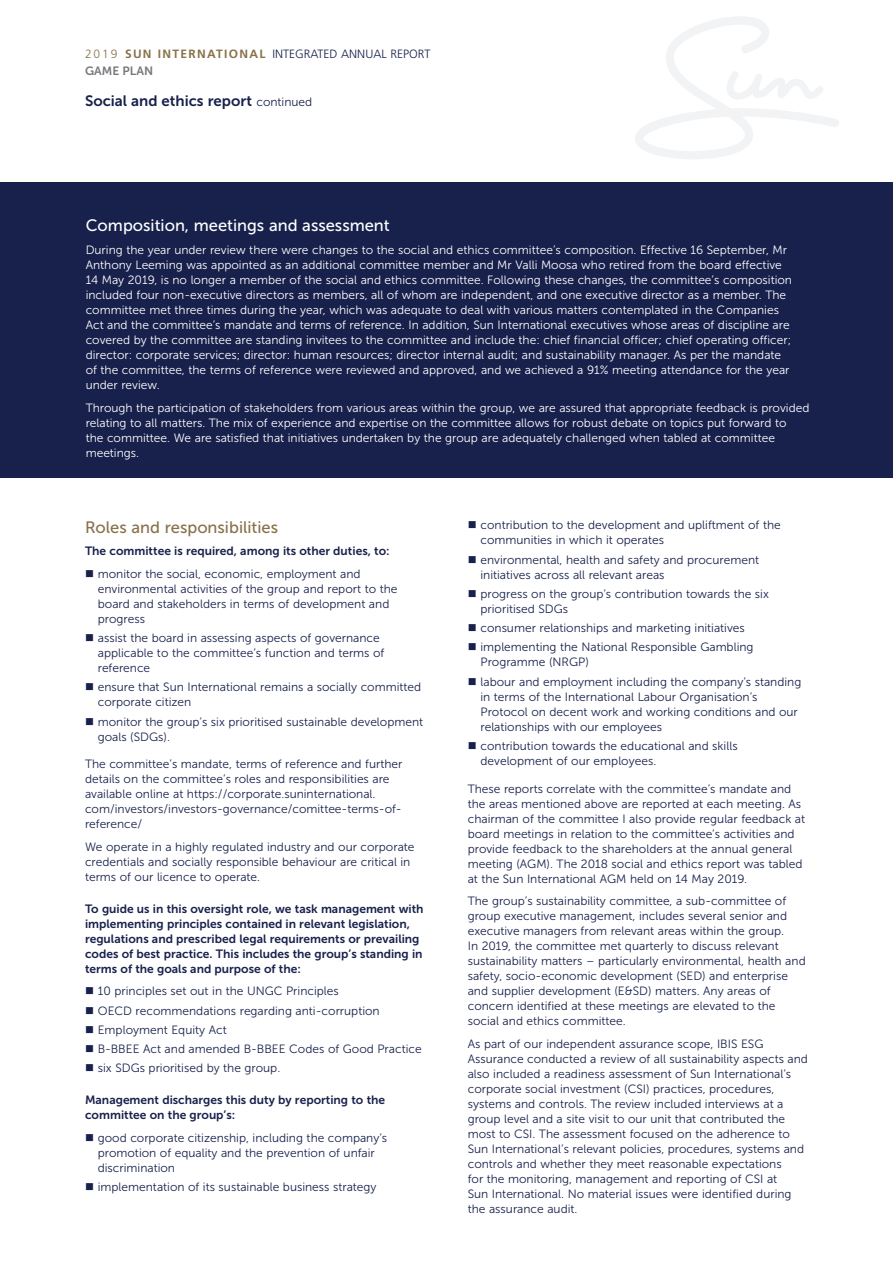
<style>
.page{position:relative;width:893px;height:1263px;background:#fff}
.page>*{position:absolute;margin:0;border:0;box-sizing:border-box;transform-origin:0 0}
.t1{font:16.5px "Museo Sans 500";color:#fff}
.t2{font:16.5px "Museo Sans 500";color:#88724a}
.t3{font:15px "Museo Sans 700";color:#18214c}
.t4{font:12px/15px "Museo Sans 300";color:#18214c}
.t5{font:12px/15px "Museo Sans 300";color:#fff}
.t6{font:12px/15px "Museo Sans 700";color:#18214c}
.t7{font:300 12px "Frutiger";color:#18214c}
.t8{font:12px "Museo Sans 700";color:#76787b}
.s1{color:#88724a}
.s2{font-weight:700;color:#88724a}
.s3{font-family:"Museo Sans 300";font-size:12px}
</style>
<div class="page">
<svg style="left:635px;top:17px;width:204px;height:142px"></svg>
<div style="left:0;top:183px;width:893px;height:295px;background:#18214c"></div>
<p class="t7" style="left:85px;top:47px;width:347px"><span class="s1">2019</span> <span class="s2">SUN INTERNATIONAL</span> INTEGRATED ANNUAL REPORT</p>
<p class="t8" style="left:85px;top:64px;width:70px">GAME PLAN</p>
<p class="t3" style="left:85px;top:92px;width:229px">Social and ethics report <span class="s3">continued</span></p>
<h1 class="t1" style="left:86px;top:217px;width:306px">Composition, meetings and assessment</h1>
<p class="t5" style="left:86px;top:243px;width:708px">During the year under review there were changes to the social and ethics committee’s composition. Effective 16 September, Mr Anthony Leeming was appointed as an additional committee member and Mr Valli Moosa who retired from the board effective 14 May 2019, is no longer a member of the social and ethics committee. Following these changes, the committee’s composition included four non-executive directors as members, all of whom are independent, and one executive director as a member. The committee met three times during the year, which was adequate to deal with various matters contemplated in the Companies Act and the committee’s mandate and terms of reference. In addition, Sun International executives whose areas of discipline are covered by the committee are standing invitees to the committee and include the: chief financial officer; chief operating officer; director: corporate services; director: human resources; director internal audit; and sustainability manager. As per the mandate of the committee, the terms of reference were reviewed and approved, and we achieved a 91% meeting attendance for the year under review.</p>
<p class="t5" style="left:86px;top:400px;width:725px">Through the participation of stakeholders from various areas within the group, we are assured that appropriate feedback is provided relating to all matters. The mix of experience and expertise on the committee allows for robust debate on topics put forward to<br>the committee. We are satisfied that initiatives undertaken by the group are adequately challenged when tabled at committee meetings.</p>
<h1 class="t2" style="left:85px;top:518px;width:195px">Roles and responsibilities</h1>
<p class="t6" style="left:85px;top:544px;width:306px">The committee is required, among its other duties, to:</p>
<p class="t4" style="left:98px;top:566px;width:301px;text-indent:-13px">■ monitor the social, economic, employment and environmental activities of the group and report to the board and stakeholders in terms of development and progress</p>
<p class="t4" style="left:98px;top:631px;width:288px;text-indent:-13px">■ assist the board in assessing aspects of governance applicable to the committee’s function and terms of reference</p>
<p class="t4" style="left:98px;top:680px;width:325px;text-indent:-13px">■ ensure that Sun International remains a socially committed corporate citizen</p>
<p class="t4" style="left:98px;top:714px;width:327px;text-indent:-13px">■ monitor the group’s six prioritised sustainable development goals (SDGs).</p>
<p class="t4" style="left:85px;top:757px;width:319px">The committee’s mandate, terms of reference and further details on the committee’s roles and responsibilities are available online at https://corporate.suninternational. com/investors/investors-governance/comittee-terms-of&shy;reference/</p>
<p class="t4" style="left:85px;top:839px;width:331px">We operate in a highly regulated industry and our corporate credentials and socially responsible behaviour are critical in terms of our licence to operate.</p>
<p class="t6" style="left:85px;top:901px;width:340px">To guide us in this oversight role, we task management with implementing principles contained in relevant legislation, regulations and prescribed legal requirements or prevailing codes of best practice. This includes the group’s standing in terms of the goals and purpose of the:</p>
<p class="t4" style="left:85px;top:984px;width:255px">■ 10 principles set out in the UNGC Principles</p>
<p class="t4" style="left:85px;top:1003px;width:296px">■ OECD recommendations regarding anti-corruption</p>
<p class="t4" style="left:85px;top:1022px;width:143px">■ Employment Equity Act</p>
<p class="t4" style="left:85px;top:1041px;width:338px">■ B-BBEE Act and amended B-BBEE Codes of Good Practice</p>
<p class="t4" style="left:85px;top:1061px;width:197px">■ six SDGs prioritised by the group.</p>
<p class="t6" style="left:85px;top:1093px;width:302px">Management discharges this duty by reporting to the committee on the group’s:</p>
<p class="t4" style="left:98px;top:1130px;width:291px;text-indent:-13px">■ good corporate citizenship, including the company’s promotion of equality and the prevention of unfair discrimination</p>
<p class="t4" style="left:85px;top:1179px;width:293px">■ implementation of its sustainable business strategy</p>
<p class="t4" style="left:480px;top:518px;width:302px;text-indent:-13px">■ contribution to the development and upliftment of the communities in which it operates</p>
<p class="t4" style="left:480px;top:552px;width:280px;text-indent:-13px">■ environmental, health and safety and procurement initiatives across all relevant areas</p>
<p class="t4" style="left:480px;top:586px;width:290px;text-indent:-13px">■ progress on the group’s contribution towards the six prioritised SDGs</p>
<p class="t4" style="left:468px;top:621px;width:279px">■ consumer relationships and marketing initiatives</p>
<p class="t4" style="left:480px;top:640px;width:275px;text-indent:-13px">■ implementing the National Responsible Gambling<br>Programme (NRGP)</p>
<p class="t4" style="left:480px;top:674px;width:322px;text-indent:-13px">■ labour and employment including the company’s standing in terms of the International Labour Organisation’s Protocol on decent work and working conditions and our relationships with our employees</p>
<p class="t4" style="left:480px;top:738px;width:259px;text-indent:-13px">■ contribution towards the educational and skills development of our employees.</p>
<p class="t4" style="left:468px;top:781px;width:339px">These reports correlate with the committee’s mandate and the areas mentioned above are reported at each meeting. As chairman of the committee I also provide regular feedback at board meetings in relation to the committee’s activities and provide feedback to the shareholders at the annual general meeting (AGM). The 2018 social and ethics report was tabled at the Sun International AGM held on 14 May 2019.</p>
<p class="t4" style="left:468px;top:894px;width:339px">The group’s sustainability committee, a sub-committee of group executive management, includes several senior and executive managers from relevant areas within the group.<br>In 2019, the committee met quarterly to discuss relevant sustainability matters – particularly environmental, health and safety, socio-economic development (SED) and enterprise and supplier development (E&amp;SD) matters. Any areas of concern identified at these meetings are elevated to the social and ethics committee.</p>
<p class="t4" style="left:468px;top:1036px;width:342px">As part of our independent assurance scope, IBIS ESG Assurance conducted a review of all sustainability aspects and also included a readiness assessment of Sun International’s corporate social investment (CSI) practices, procedures, systems and controls. The review included interviews at a group level and a site visit to our unit that contributed the most to CSI. The assessment focused on the adherence to Sun International’s relevant policies, procedures, systems and controls and whether they meet reasonable expectations<br>for the monitoring, management and reporting of CSI at<br>Sun International. No material issues were identified during the assurance audit.</p>
</div>
